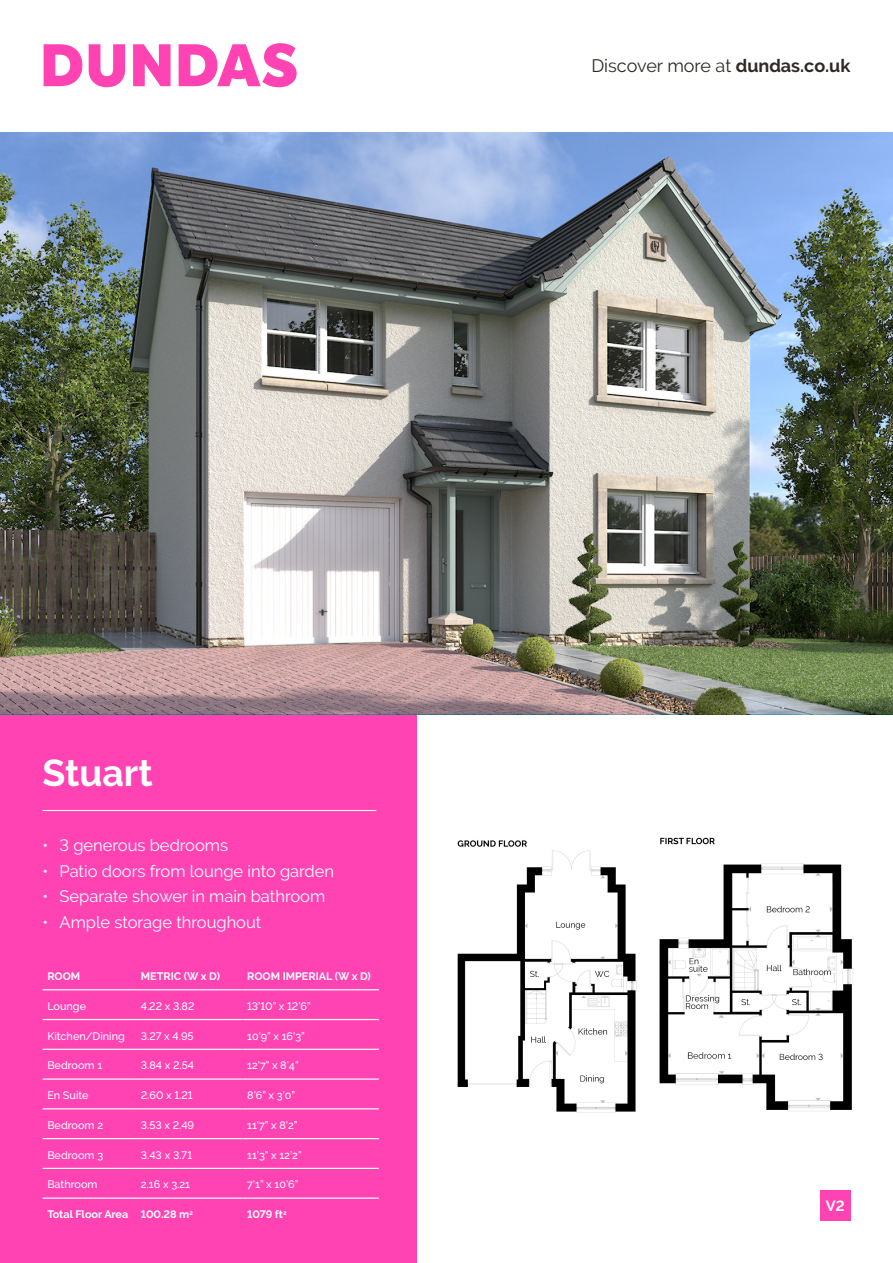
<style>
.page{position:relative;width:893px;height:1263px;background:#fff}
.page>*{position:absolute;margin:0;border:0;box-sizing:border-box;transform-origin:0 0}
.t1{font:700 37.35px "Raleway";color:#fff}
.t2{font:18px "Raleway";color:#2e2926}
.t3{font:16.5px "Raleway";color:#fff}
.t4{font:700 14.7px "Raleway";color:#fff}
.t5{font:500 10.8px "Raleway";color:#fff}
.t6{font:700 10.8px "Raleway";color:#fff}
.s1{font-weight:700}
</style>
<div class="page">
<svg style="left:44px;top:43px;width:253px;height:44px"></svg>
<img style="left:659px;top:837px;width:194px;height:275px">
<div style="left:0;top:713px;width:417px;height:550px;background:#ff43b3"></div>
<hr style="left:43px;top:989px;width:93px;height:1px;background:#fff">
<hr style="left:136px;top:989px;width:106px;height:1px;background:#fff">
<hr style="left:242px;top:989px;width:137px;height:1px;background:#fff">
<hr style="left:43px;top:1019px;width:93px;height:1px;background:#fff">
<hr style="left:136px;top:1019px;width:106px;height:1px;background:#fff">
<hr style="left:242px;top:1019px;width:137px;height:1px;background:#fff">
<hr style="left:43px;top:1049px;width:93px;height:1px;background:#fff">
<hr style="left:136px;top:1049px;width:106px;height:1px;background:#fff">
<hr style="left:242px;top:1049px;width:137px;height:1px;background:#fff">
<hr style="left:43px;top:1078px;width:93px;height:2px;background:#fff">
<hr style="left:136px;top:1078px;width:106px;height:2px;background:#fff">
<hr style="left:242px;top:1078px;width:137px;height:2px;background:#fff">
<hr style="left:43px;top:1108px;width:93px;height:1px;background:#fff">
<hr style="left:136px;top:1108px;width:106px;height:1px;background:#fff">
<hr style="left:242px;top:1108px;width:137px;height:1px;background:#fff">
<hr style="left:43px;top:1138px;width:93px;height:1px;background:#fff">
<hr style="left:136px;top:1138px;width:106px;height:1px;background:#fff">
<hr style="left:242px;top:1138px;width:137px;height:1px;background:#fff">
<hr style="left:43px;top:1168px;width:93px;height:1px;background:#fff">
<hr style="left:136px;top:1168px;width:106px;height:1px;background:#fff">
<hr style="left:242px;top:1168px;width:137px;height:1px;background:#fff">
<hr style="left:43px;top:1197px;width:93px;height:2px;background:#fff">
<hr style="left:136px;top:1197px;width:106px;height:2px;background:#fff">
<hr style="left:242px;top:1197px;width:137px;height:2px;background:#fff">
<hr style="left:43px;top:810px;width:333px;height:1px;background:#fff">
<img style="left:0;top:133px;width:893px;height:581px">
<div style="left:820px;top:1190px;width:30px;height:30px;background:#ff43b3"></div>
<img style="left:457px;top:840px;width:180px;height:273px">
<h2 class="t2" style="left:591px;top:55px;width:261px">Discover more at <span class="s1">dundas.co.uk</span></h2>
<h1 class="t1" style="left:43px;top:752px;width:112px">Stuart</h1>
<h3 class="t3" style="left:43px;top:836px;width:187px">• 3 generous bedrooms</h3>
<h3 class="t3" style="left:43px;top:861px;width:293px">• Patio doors from lounge into garden</h3>
<h3 class="t3" style="left:43px;top:887px;width:284px">• Separate shower in main bathroom</h3>
<h3 class="t3" style="left:43px;top:913px;width:220px">• Ample storage throughout</h3>
<p class="t6" style="left:47px;top:970px;width:34px">ROOM</p>
<p class="t6" style="left:141px;top:970px;width:81px">METRIC (W x D)</p>
<p class="t6" style="left:247px;top:970px;width:125px">ROOM IMPERIAL (W x D)</p>
<p class="t5" style="left:47px;top:1000px;width:40px">Lounge</p>
<p class="t5" style="left:141px;top:1000px;width:55px">4.22 x 3.82</p>
<p class="t5" style="left:247px;top:1000px;width:65px">13’10” x 12’6”</p>
<p class="t5" style="left:47px;top:1029px;width:79px">Kitchen/Dining</p>
<p class="t5" style="left:141px;top:1029px;width:54px">3.27 x 4.95</p>
<p class="t5" style="left:247px;top:1029px;width:59px">10’9” x 16’3”</p>
<p class="t5" style="left:47px;top:1059px;width:56px">Bedroom 1</p>
<p class="t5" style="left:141px;top:1059px;width:55px">3.84 x 2.54</p>
<p class="t5" style="left:247px;top:1059px;width:53px">12’7” x 8’4”</p>
<p class="t5" style="left:47px;top:1089px;width:43px">En Suite</p>
<p class="t5" style="left:141px;top:1089px;width:53px">2.60 x 1.21</p>
<p class="t5" style="left:247px;top:1089px;width:50px">8’6” x 3’0”</p>
<p class="t5" style="left:47px;top:1119px;width:57px">Bedroom 2</p>
<p class="t5" style="left:141px;top:1119px;width:55px">3.53 x 2.49</p>
<p class="t5" style="left:247px;top:1119px;width:52px">11’7” x 8’2”</p>
<p class="t5" style="left:47px;top:1148px;width:57px">Bedroom 3</p>
<p class="t5" style="left:141px;top:1148px;width:53px">3.43 x 3.71</p>
<p class="t5" style="left:247px;top:1148px;width:56px">11’3” x 12’2”</p>
<p class="t5" style="left:47px;top:1178px;width:52px">Bathroom</p>
<p class="t5" style="left:141px;top:1178px;width:51px">2.16 x 3.21</p>
<p class="t5" style="left:247px;top:1178px;width:53px">7’1” x 10’6”</p>
<p class="t6" style="left:47px;top:1208px;width:147px">Total Floor Area 100.28 m<sup>2</sup></p>
<p class="t6" style="left:247px;top:1208px;width:41px">1079 ft<sup>2</sup></p>
<h3 class="t4" style="left:826px;top:1197px;width:20px">V2</h3>
</div>
